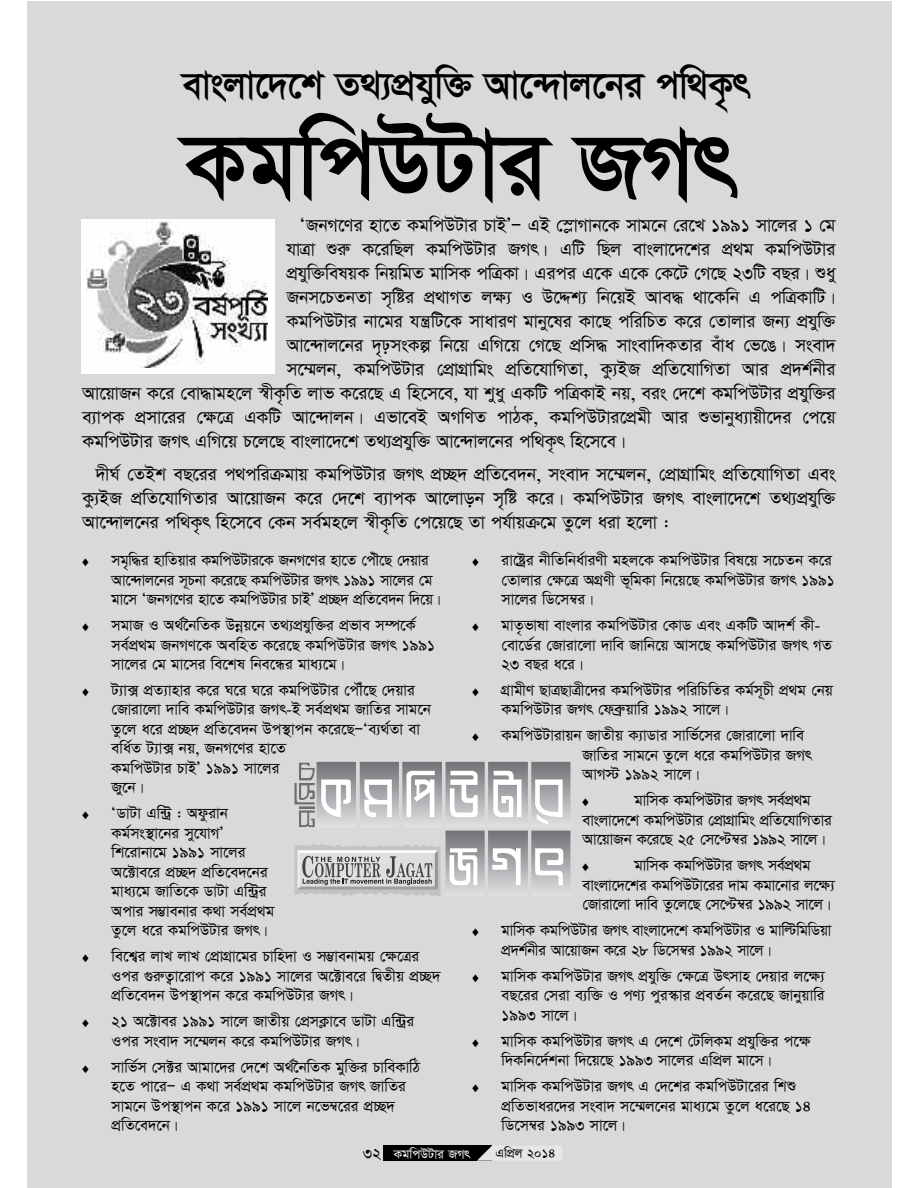
<style>
.page{position:relative;width:918px;height:1188px;background:#fff}
.page>*{position:absolute;margin:0;border:0;box-sizing:border-box;transform-origin:0 0}
.t1{font:700 108px "Sutonny MJ";color:#000}
.t2{font:700 43.5px "Sutonny MJ";color:#000}
.t3{font:21px/24px "Sutonny MJ";color:#000;text-align:justify}
.t4{font:18px/19.5px "Sutonny MJ";color:#000}
.t5{font:15px "Sutonny MJ";color:#fff}
.t6{font:15px "Sutonny MJ";color:#000}
.s1{font-size:18px;color:#000}
</style>
<div class="page">
<div style="left:28px;top:1px;width:864px;height:1187px;background:#d9d9d9"></div>
<div style="left:384px;top:1146px;width:108px;height:15px;background:#000"></div>
<svg style="left:477px;top:1146px;width:85px;height:15px"></svg>
<div style="left:81px;top:219px;width:194px;height:154px;background:#fff"></div>
<img style="left:87px;top:221px;width:181px;height:147px">
<svg style="left:294px;top:762px;width:276px;height:134px"></svg>
<h2 class="t2" style="left:183px;top:61px;width:569px">EVSJV‡`‡K Z_¨CÖHYW³ AV‡›`VJ‡BI CW_K…R</h2>
<h1 class="t1" style="left:185px;top:105px;width:549px">KGWCDUVI RMR</h1>
<p class="t3" style="left:300px;top:214px;width:537px">ÔRBM‡YI NV‡Z KGWCDUVI PVBÕÑ GB †¯ØVMVB‡K MVG‡B †I‡L 1991 MV‡JI 1 †G</p>
<p class="t3" style="left:287px;top:238px;width:550px">HVÎV ÏIÆ K‡IWQJ KGWCDUVI RMR| GWU WQJ EVSJV‡`‡KI CÖ_G KGWCDUVI</p>
<p class="t3" style="left:287px;top:262px;width:556px">CÖHYW³WELQK WBQWGZ GVWMK CWÎKV| GICI G‡K G‡K †K‡U †M‡Q 23WU EQI| ÏAY</p>
<p class="t3" style="left:287px;top:286px;width:550px">RBM‡PZBZV M„WÓI CÖ_VMZ J¶¨ I D‡ÏK¨ WB‡QB AVE× _V‡KWB G CWÎKVWU|</p>
<p class="t3" style="left:287px;top:310px;width:550px">KGWCDUVI BV‡GI HŠ¿WU‡K MVAVIY GVBY‡LI KV‡Q CWIWPZ K‡I †ZVJVI RB¨ CÖHYW³</p>
<p class="t3" style="left:287px;top:334px;width:550px">AV‡›`VJ‡BI `„PMSKÍ WB‡Q GWM‡Q †M‡Q CÖWM× MVSEVW`KZVI EUVA †F‡O| MSEV`</p>
<p class="t3" style="left:287px;top:358px;width:550px">M‡¤§JB, KGWCDUVI †CÖVMÖVWGS CÖWZ‡HVWMZV, KZ¨BR CÖWZ‡HVWMZV AVI CÖ`K©BXI</p>
<p class="t3" style="left:82px;top:382px;width:755px">AV‡QVRB K‡I †EV×VGN‡J ¯^XK…WZ JVF K‡I‡Q G WN‡M‡E, HV KYAYGKWU CWÎKVB BQ, EIS †`‡K KGWCDUVI CÖHYW³I</p>
<p class="t3" style="left:82px;top:406px;width:755px">E¨VCK CÖMV‡II †¶‡Î GKWU AV‡›`VJB| GFV‡EB AMWYZ CVVK, KGWCDUVI‡CÖGX AVI ÏFVBYA¨VQX‡`I †C‡Q</p>
<p class="t3" style="left:82px;top:430px;width:545px">KGWCDUVI RMR GWM‡Q P‡J‡Q EVSJV‡`‡K Z_¨CÖHYW³ AV‡›`VJ‡BI CW_K…R WN‡M‡E|</p>
<p class="t3" style="left:82px;top:463px;width:755px;text-indent:14px">`XN© †ZBK EQ‡II C_CWIΜGVQ KGWCDUVI RMR CÖ”Q` CÖWZ‡E`B, MSEV` M‡¤§JB, †CÖVMÖVWGS CÖWZ‡HVWMZV GES KZ¨BR CÖWZ‡HVWMZVI AV‡QVRB K‡I †`‡K E¨VCK AV‡JVOB M„WÓ K‡I| KGWCDUVI RMR EVSJV‡`‡K Z_¨CÖHYW³<br>AV‡›`VJ‡BI CW_K…R WN‡M‡E †KB ME©GN‡J ¯^XK…WZ †C‡Q‡Q ZV CH©VQΜ‡G ZZ‡J AIV N‡JV :</p>
<p class="t4" style="left:112px;top:551px;width:331px;text-indent:-29px">◻ MGW„×I NVWZQVI KGWCDUVI‡K RBM‡YI NV‡Z †CŠU‡Q †`QVI<br>AV‡›`VJ‡BI MP~ BV K‡I‡Q KGWCDUVI RMR 1991 MV‡JI †G<br>GV‡M ÔRBM‡YI NV‡Z KGWCDUVI PVBÕ C”ÖQ` CWÖZ‡E`B W`‡Q|</p>
<p class="t4" style="left:112px;top:616px;width:325px;text-indent:-29px">◻ MGVR I A_©‰BWZK DBŒQ‡B Z_¨CÖHYW³I CÖFVE M¤Ú‡K©<br>ME©CÖ_G RBMY‡K AEWNZ K‡I‡Q KGWCDUVI RMR 1991<br>MV‡JI †G GV‡MI WE‡KL WBE‡ÜI GVA¨‡G|</p>
<p class="t4" style="left:112px;top:681px;width:321px;text-indent:-29px">◻ U¨V· CÖZ¨VNVI K‡I N‡I N‡I KGWCDUVI †CŠU‡Q †`QVI †RVIV‡JV `VWE KGWCDUVI RMR-B ME©CÖ_G RVWZI MVG‡B ZZ‡J A‡I CÖ”Q` CÖWZ‡E`B DC¯’VCB K‡I‡QÑÔE¨_©ZV EV EWA©Z U¨V· BQ, RBM‡YI NV‡Z<br>KGWCDUVI PVBÕ 1991 MV‡JI<br>RY‡B|</p>
<p class="t4" style="left:112px;top:805px;width:164px;text-indent:-29px">◻ ÔWVUV GW›Uª: ADZIVB<br>KG©MS¯’V‡BI MY‡HVMÕ<br>WK‡IVBV‡G 1991 MV‡JI<br>A‡±VE‡I CÖ”Q` CÖWZ‡E`‡BI<br>GVA¨‡G RVWZ‡K WVUV GW›UªI<br>ACVI M¤¢VEBVI K_V ME©CÖ_G<br>ZZ‡J A‡I KGWCDUVI RMR|</p>
<p class="t4" style="left:112px;top:948px;width:330px;text-indent:-29px">◻ WE‡K¦I JVL JVL †CÖVMÖV‡GI PVWN`V I M¤¢VEBVGQ †¶‡ÎI<br>ICI ¸IÆZ¡V‡IVC K‡I 1991 MV‡JI A‡±VE‡I WØZXQ CÖ”Q`<br>CÖWZ‡E`B DC¯’VCB K‡I KGWCDUVI RMR|</p>
<p class="t4" style="left:112px;top:1013px;width:306px;text-indent:-29px">◻ 21 A‡±VEI 1991 MV‡J RVZXQ †CÖMK¬V‡E WVUV GW›UªI<br>ICI MSEV` M‡¤§JB K‡I KGWCDUVI RMR|</p>
<p class="t4" style="left:112px;top:1058px;width:310px;text-indent:-29px">◻ MVWF©M †M±I AVGV‡`I †`‡K A_©‰BWZK GYW³I PVWEKVWV N‡Z CV‡IÑ G K_V ME©CÖ_G KGWCDUVI RMR RVWZI MVG‡B DC¯’VCB K‡I 1991 MV‡J B‡F¤^‡II CÖ”Q` CÖWZ‡E`‡B|</p>
<p class="t4" style="left:502px;top:551px;width:334px;text-indent:-29px">◻ IV‡ÓªI BXWZWBA©VIYX GNJ‡K KGWCDUVI WEL‡Q M‡PZB K‡I †ZVJVI †¶‡Î AMÖYX F~WGKV WB‡Q‡Q KGWCDUVI RMR 1991<br>MV‡JI WW‡M¤^I|</p>
<p class="t4" style="left:502px;top:616px;width:332px;text-indent:-29px">◻ GVZ…FVLV EVSJVI KGWCDUVI †KVW GES GKWU AV`K© KX-†EV‡W©I †RVIV‡JV `VWE RVWB‡Q AVM‡Q KGWCDUVI RMR MZ<br>23 EQI A‡I|</p>
<p class="t4" style="left:502px;top:681px;width:333px;text-indent:-29px">◻ MÖVGXY QVÎQVÎX‡`I KGWCDUVI CWIWPWZI KG©M~PX CÖ_G †BQ<br>KGWCDUVI RMR †DEªÆQVWI 1992 MV‡J|</p>
<p class="t4" style="left:583px;top:727px;width:230px;text-indent:-110px">◻ KGWCDUVIVQB RVZXQ K¨VWVI MVWF©‡MI †RVIV‡JV `VWE<br>RVWZI MVG‡B ZZ‡J A‡I KGWCDUVI RMR<br>AVM÷ 1992 MV‡J|</p>
<p class="t4" style="left:583px;top:792px;width:251px">◻ GVWMK KGWCDUVI RMR MEC© _ÖG<br>EVSJV‡`‡K KGWCDUVI †CVÖMVÖWGS CWÖZ‡HVWMZVI<br>AV‡QVRB K‡I‡Q 25 †M‡Þ¤I^ 1992 MV‡J|</p>
<p class="t4" style="left:583px;top:857px;width:254px">◻ GVWMK KGWCDUVI RMR MEC© _ÖG<br>EVSJV‡`‡KI KGWCDUV‡II `VG KGV‡BVI J‡¶¨ †RVIV‡JV `VWE Z‡ZJ‡Q †M‡Þ¤I^ 1992 MV‡J|</p>
<p class="t4" style="left:502px;top:922px;width:331px;text-indent:-29px">◻ GVWMK KGWCDUVI RMR EVSJV‡`‡K KGWCDUVI I GVWËWGWWQV<br>C`ÖKB© XI AV‡QVRB K‡I 28 WW‡M¤I^ 1992 MV‡J|</p>
<p class="t4" style="left:502px;top:967px;width:325px;text-align:justify;text-indent:-29px">◻ GVWMK KGWCDUVI RMR CÖHYW³ †¶‡Î DRMVN †`QVI J‡¶¨ EQ‡II †MIV E¨W³ I CY¨ CYI¯‹VI CÖEZ©B K‡I‡Q RVBYQVWI 1993 MV‡J|</p>
<p class="t4" style="left:472px;top:1032px;width:340px;text-align:center">◻ GVWMK KGWCDUVI RMR G †`‡K †UWJKG CÖHYW³I C‡¶<br>W`KWB‡`©KBV W`‡Q‡Q 1993 MV‡JI GWCÖJ GV‡M|</p>
<p class="t4" style="left:502px;top:1078px;width:312px;text-indent:-29px">◻ GVWMK KGWCDUVI RMR G †`‡KI KGWCDUV‡II WKÏ<br>CÖWZFVAI‡`I MSEV` M‡¤§J‡BI GVA¨‡G ZZ‡J A‡I‡Q 14<br>WW‡M¤^I 1993 MV‡J|</p>
<p class="t5" style="left:363px;top:1146px;width:108px"><span class="s1">32</span> KGWCDUVI RMR</p>
<p class="t6" style="left:495px;top:1145px;width:62px">GWCÖJ 2014</p>
</div>
